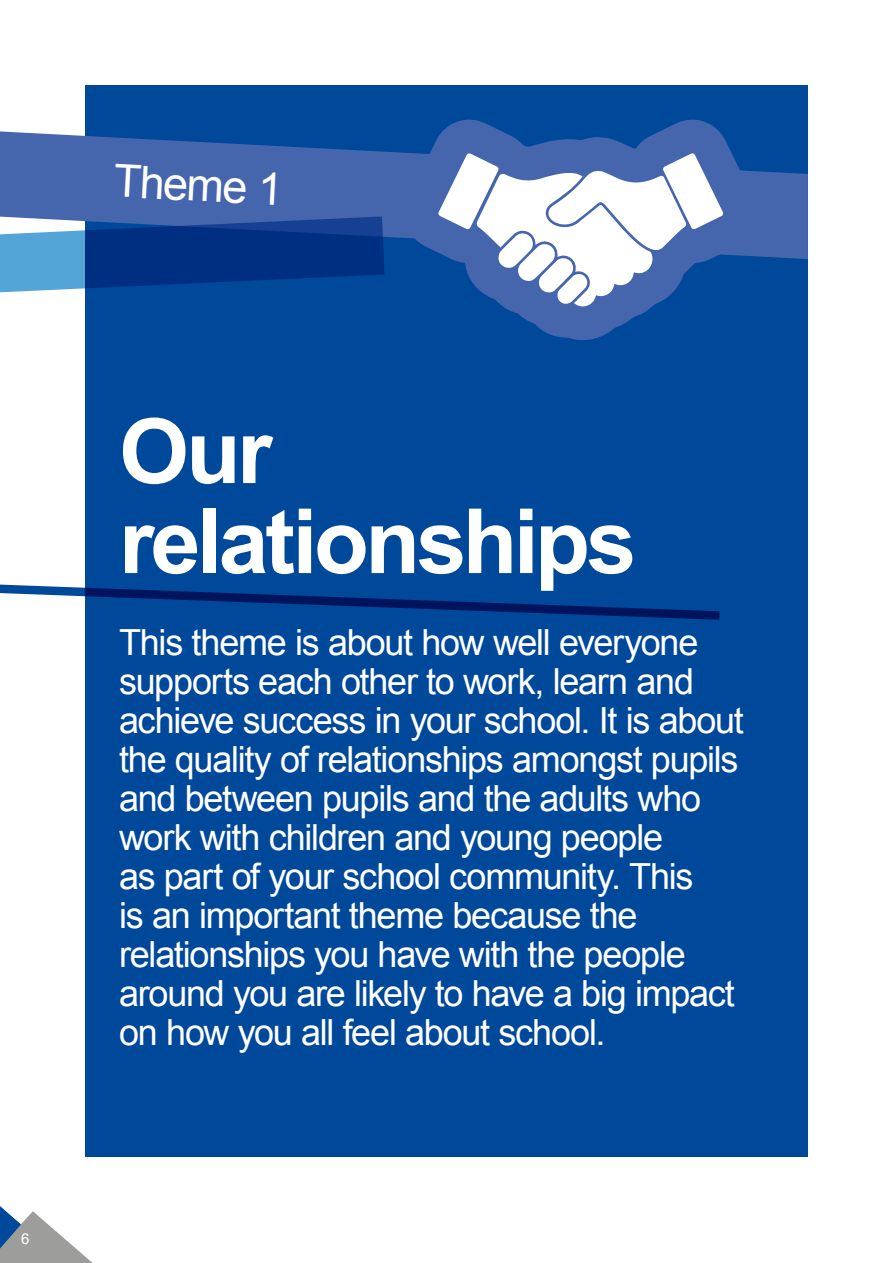
<style>
.page{position:relative;width:893px;height:1263px;background:#fff}
.page>*{position:absolute;margin:0;border:0;box-sizing:border-box;transform-origin:0 0}
.t1{font:700 90px/90px "Arial";letter-spacing:-.04em;color:#fff}
.t2{font:45px "Arial";color:#fff}
.t3{font:36px/39px "Arial";letter-spacing:-.035em;color:#fff}
.t4{font:15px "Arial";color:#fff}
</style>
<div class="page">
<div style="left:85px;top:85px;width:723px;height:1072px;background:#00489a"></div>
<svg style="left:0;top:131px;width:348px;height:85px;background:#3f63ab"></svg>
<svg style="left:348px;top:119px;width:225px;height:155px"></svg>
<svg style="left:573px;top:119px;width:235px;height:140px"></svg>
<svg style="left:404px;top:145px;width:223px;height:129px"></svg>
<svg style="left:504px;top:307px;width:147px;height:33px"></svg>
<svg style="left:438px;top:153px;width:285px;height:154px;background:#9fb2d5"></svg>
<svg style="left:0;top:584px;width:719px;height:36px"></svg>
<svg style="left:0;top:216px;width:384px;height:77px"></svg>
<svg style="left:0;top:1206px;width:93px;height:57px"></svg>
<p class="t4" style="left:21px;top:1229px;width:10px">6</p>
<p class="t2" style="left:116px;top:151px;width:171px;rotate:3deg">Theme 1</p>
<h1 class="t1" style="left:119px;top:409px;width:519px">Our relationships</h1>
<p class="t3" style="left:119px;top:623px;width:626px">This theme is about how well everyone supports each other to work, learn and achieve success in your school. It is about the quality of relationships amongst pupils and between pupils and the adults who work with children and young people<br>as part of your school community. This<br>is an important theme because the relationships you have with the people around you are likely to have a big impact on how you all feel about school.</p>
</div>
